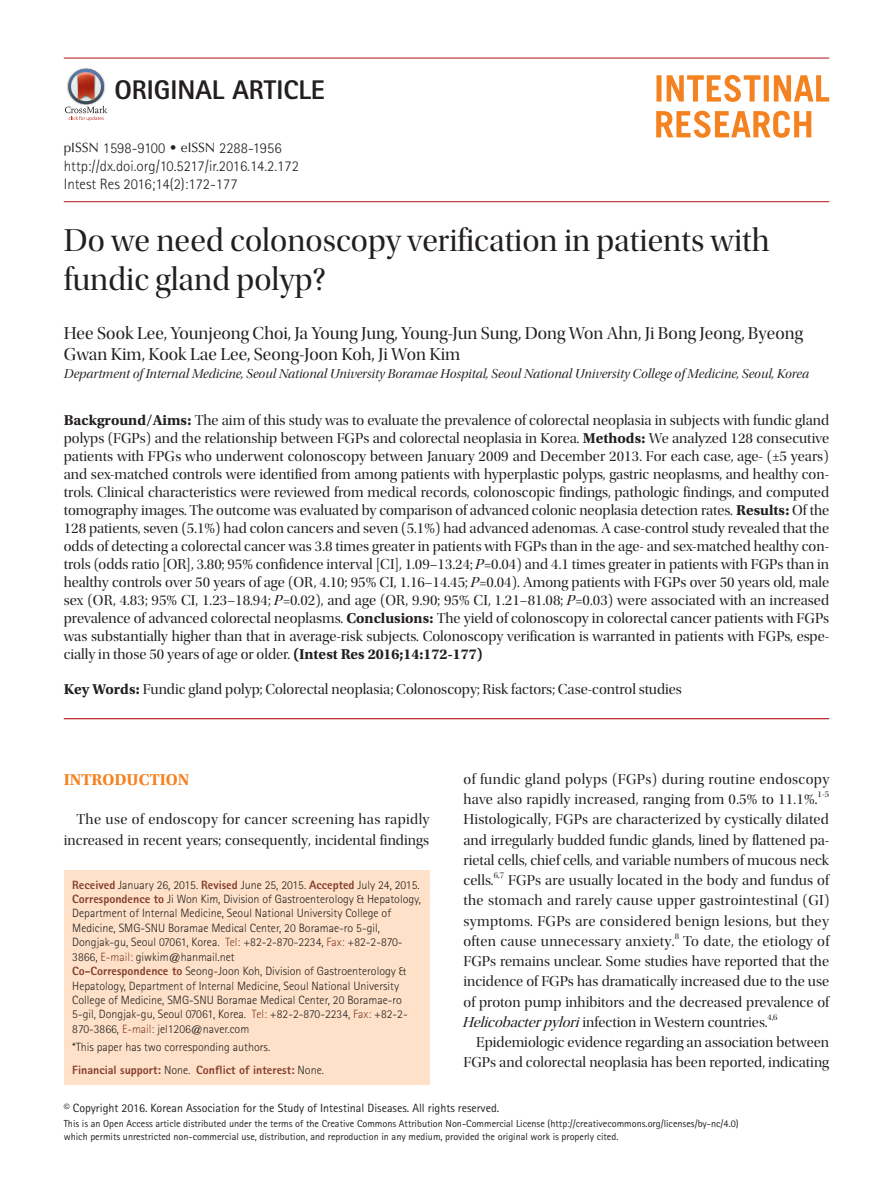
<style>
.page{position:relative;width:893px;height:1191px;background:#fff}
.page>*{position:absolute;margin:0;border:0;box-sizing:border-box;transform-origin:0 0}
.t1{font:33px/39.6px "Utopia Std Disp";color:#231f20}
.t2{font:800 27px "Rotis Sans Serif Std";color:#231f20}
.t3{font:18px/21.6px "Utopia Std Disp";color:#231f20}
.t4{font:700 16.5px "Utopia Std";color:#f58220}
.t5{font:15px/18px "Utopia Std Disp";color:#231f20;text-align:justify}
.t6{font:300 15px/18px "Rotis Sans Serif Std";color:#231f20}
.t7{font:15px/20.2px "Utopia Std Disp";letter-spacing:.02em;color:#231f20}
.t8{font:13.5px "Utopia Std Disp It";color:#231f20}
.t9{font:300 12px/14.4px "Rotis Sans Serif Std";color:#231f20}
.t10{font:12px "Rotis Sans Serif Std";color:#231f20}
.t11{font:10.2px/12.3px "Rotis Sans Serif Std";color:#231f20}
.t12{font:8.7px "Utopia Std Disp";color:#231f20}
.s1{font-family:"Optima LT Std";font-weight:400;font-size:13.5px}
.s2{font-family:"Utopia Std";font-weight:700}
.s3{font-style:italic}
.s4{font-weight:800;color:#843c2f}
.s5{color:#843c2f}
</style>
<div class="page">
<hr style="left:64px;top:58px;width:765px;height:1px;background:#b50e16">
<hr style="left:64px;top:201px;width:765px;height:1px;background:#b50e16">
<svg style="left:656px;top:111px;width:155px;height:27px"></svg>
<svg style="left:656px;top:75px;width:173px;height:27px"></svg>
<img style="left:80px;top:68px;width:12px;height:1px">
<svg style="left:65px;top:69px;width:42px;height:51px"></svg>
<hr style="left:64px;top:718px;width:765px;height:1px;background:#b50e16">
<div style="left:64px;top:870px;width:365px;height:214px;background:#fee1c8"></div>
<h2 class="t2" style="left:114px;top:73px;width:212px">ORIGINAL ARTICLE</h2>
<p class="t6" style="left:64px;top:139px;width:237px"><span class="s1">pISSN</span> 1598-9100 <span class="s1">• eISSN</span> 2288-1956 http://dx.doi.org/10.5217/ir.2016.14.2.172<br>Intest Res 2016;14(2):172-177</p>
<h1 class="t1" style="left:64px;top:221px;width:707px">Do we need colonoscopy verification in patients with fundic gland polyp?</h1>
<p class="t3" style="left:64px;top:322px;width:741px">Hee Sook Lee, Younjeong Choi, Ja Young Jung, Young-Jun Sung, Dong Won Ahn, Ji Bong Jeong, Byeong<br>Gwan Kim, Kook Lae Lee, Seong-Joon Koh, Ji Won Kim</p>
<p class="t8" style="left:64px;top:367px;width:747px">Department of Internal Medicine, Seoul National University Boramae Hospital, Seoul National University College of Medicine, Seoul, Korea</p>
<p class="t5" style="left:64px;top:412px;width:767px"><span class="s2">Background/Aims:</span> The aim of this study was to evaluate the prevalence of colorectal neoplasia in subjects with fundic gland polyps (FGPs) and the relationship between FGPs and colorectal neoplasia in Korea. <span class="s2">Methods:</span> We analyzed 128 consecutive patients with FPGs who underwent colonoscopy between January 2009 and December 2013. For each case, age- (±5 years) and sex-matched controls were identified from among patients with hyperplastic polyps, gastric neoplasms, and healthy con&shy;trols. Clinical characteristics were reviewed from medical records, colonoscopic findings, pathologic findings, and computed tomography images. The outcome was evaluated by comparison of advanced colonic neoplasia detection rates. <span class="s2">Results:</span> Of the 128 patients, seven (5.1%) had colon cancers and seven (5.1%) had advanced adenomas. A case-control study revealed that the odds of detecting a colorectal cancer was 3.8 times greater in patients with FGPs than in the age- and sex-matched healthy con&shy;trols (odds ratio [OR], 3.80; 95% confidence interval [CI], 1.09–13.24; <span class="s3">P</span>=0.04) and 4.1 times greater in patients with FGPs than in healthy controls over 50 years of age (OR, 4.10; 95% CI, 1.16–14.45; <span class="s3">P</span>=0.04). Among patients with FGPs over 50 years old, male sex (OR, 4.83; 95% CI, 1.23–18.94; <span class="s3">P</span>=0.02), and age (OR, 9.90; 95% CI, 1.21–81.08; <span class="s3">P</span>=0.03) were associated with an increased prevalence of advanced colorectal neoplasms. <span class="s2">Conclusions:</span> The yield of colonoscopy in colorectal cancer patients with FGPs was substantially higher than that in average-risk subjects. Colonoscopy verification is warranted in patients with FGPs, espe&shy;cially in those 50 years of age or older. <span class="s2">(Intest Res 2016;14:172-177)</span></p>
<p class="t5" style="left:64px;top:681px;width:620px"><span class="s2">Key Words:</span> Fundic gland polyp; Colorectal neoplasia; Colonoscopy; Risk factors; Case-control studies</p>
<p class="t4" style="left:64px;top:770px;width:127px">INTRODUCTION</p>
<p class="t5" style="left:64px;top:809px;width:367px;line-height:20.2px;text-align:right">The use of endoscopy for cancer screening has rapidly increased in recent years; consequently, incidental findings</p>
<p class="t9" style="left:72px;top:877px;width:350px"><span class="s4">Received</span> January 26, 2015. <span class="s4">Revised</span> June 25, 2015. <span class="s4">Accepted</span> July 24, 2015.<br><span class="s4">Correspondence to</span> Ji Won Kim, Division of Gastroenterology &amp; Hepatology, Department of Internal Medicine, Seoul National University College of Medicine, SMG-SNU Boramae Medical Center, 20 Boramae-ro 5-gil, Dongjak-gu, Seoul 07061, Korea. <span class="s5">Tel:</span> +82-2-870-2234, <span class="s5">Fax:</span> +82-2-870- 3866, <span class="s5">E-mail:</span> giwkim@hanmail.net<br><span class="s4">Co-Correspondence to</span> Seong-Joon Koh, Division of Gastroenterology &amp; Hepatology, Department of Internal Medicine, Seoul National University College of Medicine, SMG-SNU Boramae Medical Center, 20 Boramae-ro 5-gil, Dongjak-gu, Seoul 07061, Korea. <span class="s5">Tel:</span> +82-2-870-2234, <span class="s5">Fax:</span> +82-2- 870-3866, <span class="s5">E-mail:</span> jel1206@naver.com</p>
<p class="t9" style="left:72px;top:1035px;width:253px;line-height:23px">*This paper has two corresponding authors.<br><span class="s4">Financial support:</span> None. <span class="s4">Conflict of interest:</span> None.</p>
<p class="t7" style="left:463px;top:769px;width:367px">of fundic gland polyps (FGPs) during routine endoscopy have also rapidly increased, ranging from 0.5% to 11.1%.</p>
<p class="t12" style="left:818px;top:789px;width:13px">1-5</p>
<p class="t5" style="left:463px;top:809px;width:367px;line-height:20.2px">Histologically, FGPs are characterized by cystically dilated and irregularly budded fundic glands, lined by flattened pa&shy;rietal cells, chief cells, and variable numbers of mucous neck cells.</p>
<p class="t12" style="left:494px;top:870px;width:12px">6,7</p>
<p class="t5" style="left:463px;top:870px;width:367px;line-height:20.2px;text-indent:45px">FGPs are usually located in the body and fundus of the stomach and rarely cause upper gastrointestinal (GI) symptoms. FGPs are considered benign lesions, but they often cause unnecessary anxiety.</p>
<p class="t12" style="left:675px;top:931px;width:6px">8</p>
<p class="t5" style="left:462px;top:931px;width:369px;line-height:20.2px;text-indent:221px">To date, the etiology of FGPs remains unclear. Some studies have reported that the incidence of FGPs has dramatically increased due to the use of proton pump inhibitors and the decreased prevalence of <span class="s3">Helicobacterpylori</span>infection in Western countries.</p>
<p class="t12" style="left:767px;top:1012px;width:12px">4,6</p>
<p class="t5" style="left:463px;top:1032px;width:367px;line-height:20.2px;text-align:right">Epidemiologic evidence regarding an association between<br>FGPs and colorectal neoplasia has been reported, indicating</p>
<p class="t10" style="left:64px;top:1101px;width:437px">© Copyright 2016. Korean Association for the Study of Intestinal Diseases. All rights reserved.</p>
<p class="t11" style="left:64px;top:1117px;width:676px">This is an Open Access article distributed under the terms of the Creative Commons Attribution Non-Commercial License (http://creativecommons.org/licenses/by-nc/4.0) which permits unrestricted non-commercial use, distribution, and reproduction in any medium, provided the original work is properly cited.</p>
</div>
